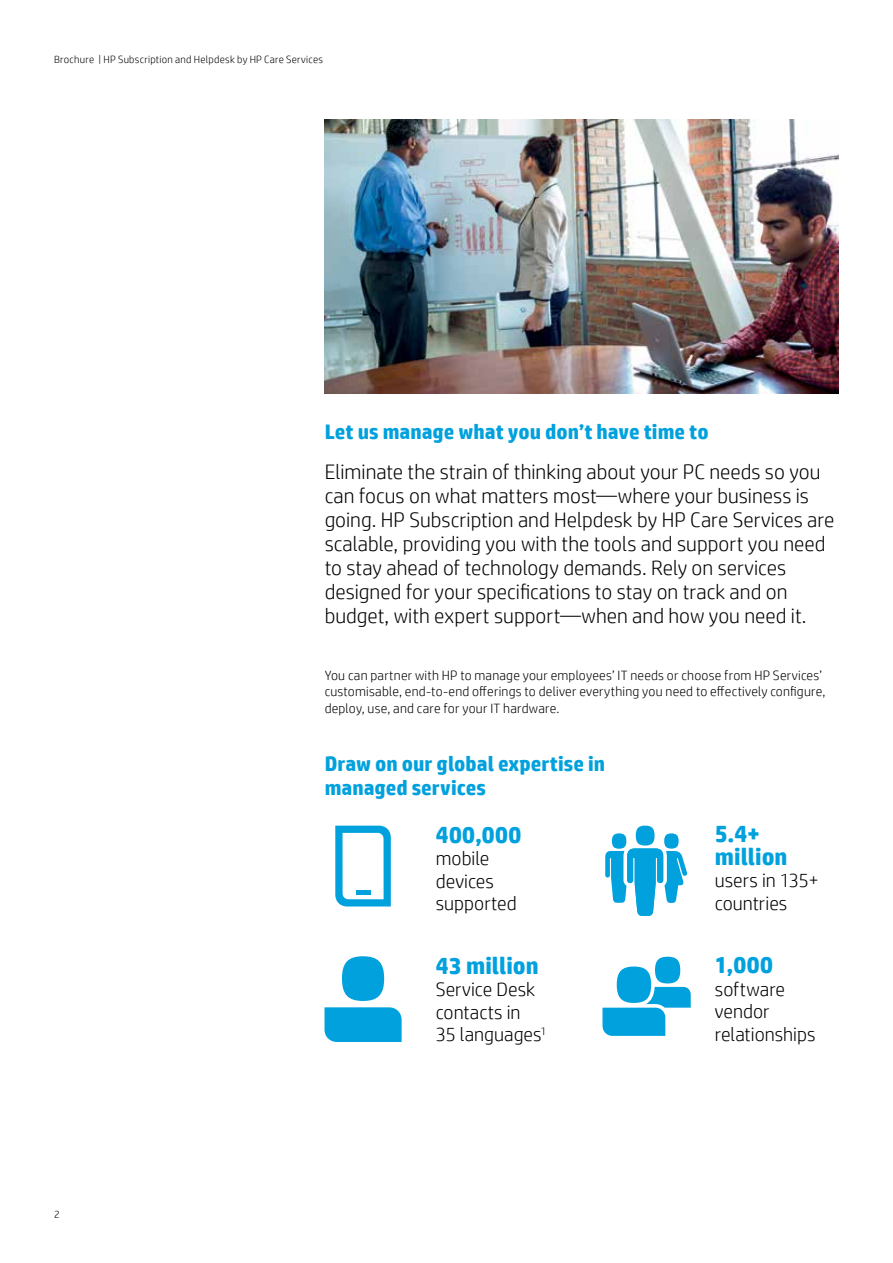
<style>
.page{position:relative;width:893px;height:1263px;background:#fff}
.page>*{position:absolute;margin:0;border:0;box-sizing:border-box;transform-origin:0 0}
.t1{font:700 24px/22.5px "HP Simplified";color:#00a1dd}
.t2{font:300 21px/24px "HP Simplified";color:#000}
.t3{font:700 21px/24px "HP Simplified";color:#00a1dd}
.t4{font:300 19.5px/22.5px "HP Simplified";color:#000}
.t5{font:300 13.5px/16.5px "HP Simplified";letter-spacing:.015em;color:#000}
.t6{font:300 10.5px "HP Simplified";letter-spacing:.025em;color:#000}
</style>
<div class="page">
<img style="left:325px;top:120px;width:514px;height:274px">
<svg style="left:335px;top:826px;width:56px;height:80px"></svg>
<hr style="left:356px;top:890px;width:14px;height:4px;background:#00a1dd">
<svg style="left:605px;top:833px;width:83px;height:83px"></svg>
<div style="left:636px;top:826px;width:19px;height:19px;background:#00a1dd;border-radius:50%"></div>
<svg style="left:324px;top:956px;width:78px;height:86px"></svg>
<div style="left:617px;top:966px;width:34px;height:37px;background:#00a1dd;border-radius:50%"></div>
<div style="left:655px;top:957px;width:25px;height:26px;background:#00a1dd;border-radius:50%"></div>
<svg style="left:602px;top:987px;width:89px;height:49px"></svg>
<p class="t6" style="left:54px;top:52px;width:271px">Brochure | HP Subscription and Helpdesk by HP Care Services</p>
<p class="t3" style="left:325px;top:419px;width:385px">Let us manage what you don’t have time to</p>
<p class="t2" style="left:325px;top:459px;width:511px">Eliminate the strain of thinking about your PC needs so you can focus on what matters most—where your business is going. HP Subscription and Helpdesk by HP Care Services are scalable, providing you with the tools and support you need to stay ahead of technology demands. Rely on services designed for your specifications to stay on track and on budget, with expert support—when and how you need it.</p>
<p class="t5" style="left:325px;top:666px;width:502px">You can partner with HP to manage your employees’ IT needs or choose from HP Services’ customisable, end-to-end offerings to deliver everything you need to effectively configure, deploy, use, and care for your IT hardware.</p>
<p class="t6" style="left:54px;top:1207px;width:7px">2</p>
<p class="t3" style="left:325px;top:751px;width:282px">Draw on our global expertise in managed services</p>
<p class="t1" style="left:436px;top:823px;width:87px">400,000</p>
<p class="t4" style="left:436px;top:847px;width:82px">mobile devices supported</p>
<p class="t1" style="left:436px;top:954px;width:105px">43 million</p>
<p class="t4" style="left:436px;top:978px;width:112px">Service Desk contacts in<br>35 languages<sup>1</sup></p>
<p class="t1" style="left:715px;top:822px;width:74px">5.4+ million</p>
<p class="t4" style="left:715px;top:868px;width:106px">users in 135+ countries</p>
<p class="t1" style="left:715px;top:954px;width:60px">1,000</p>
<p class="t4" style="left:715px;top:977px;width:102px">software vendor relationships</p>
</div>
